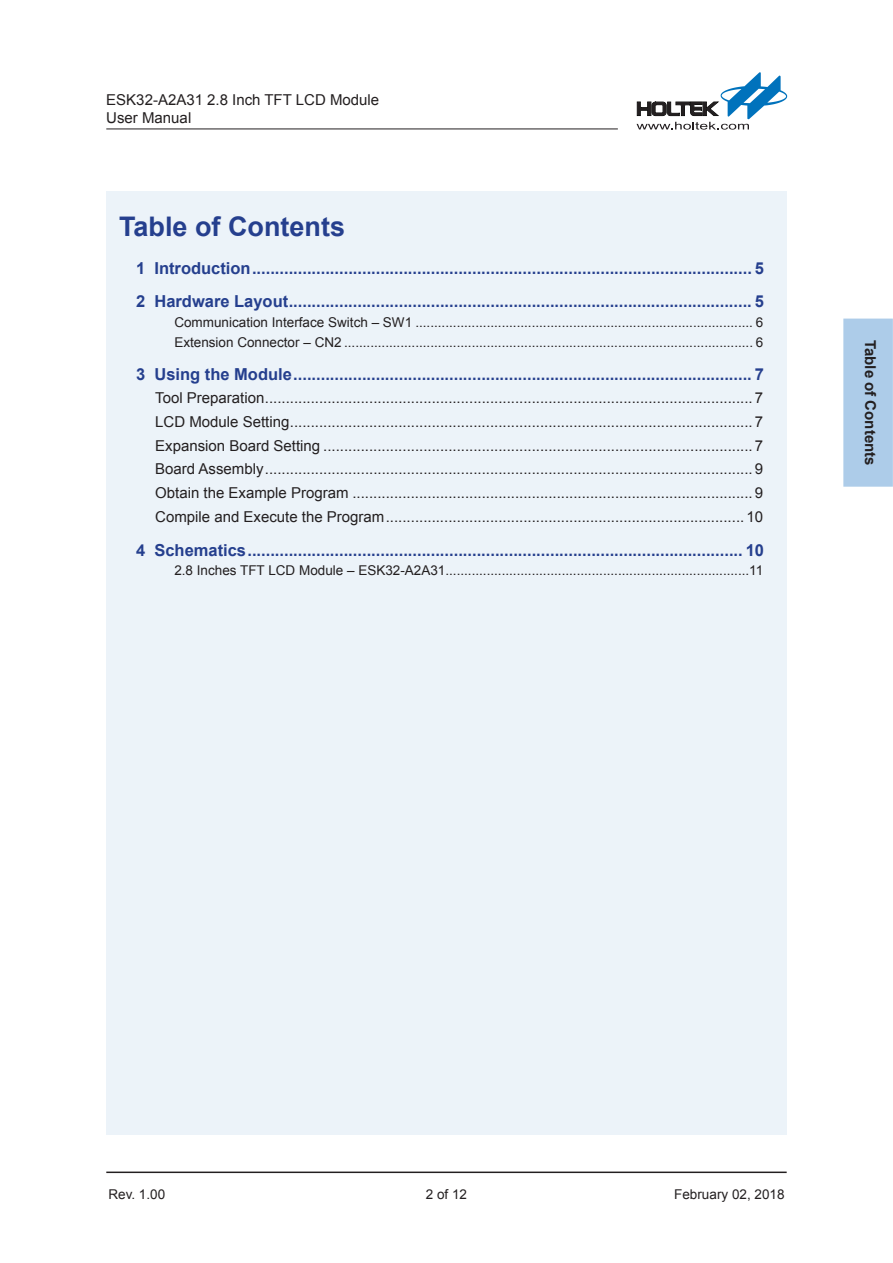
<style>
.page{position:relative;width:893px;height:1263px;background:#fff}
.page>*{position:absolute;margin:0;border:0;box-sizing:border-box;transform-origin:0 0}
.Table_of_Contents{font:700 27px "Arial";color:#253f8e}
.content-1{font:700 16.5px "Arial";color:#253f8e}
.content-2{font:15px "Arial";color:#231f20}
.t1{font:700 15px "Arial";color:#231f20}
.content-3{font:13.5px "Arial";color:#231f20}
</style>
<div class="page">
<svg style="left:636px;top:72px;width:151px;height:58px"></svg>
<hr style="left:106px;top:129px;width:512px;height:1px;background:#231f20">
<hr style="left:106px;top:1171px;width:681px;height:2px;background:#231f20">
<div style="left:843px;top:319px;width:50px;height:168px;background:#adcce9"></div>
<div style="left:106px;top:191px;width:681px;height:944px;background:#ecf3f9"></div>
<p class="content-2" style="left:106px;top:90px;width:274px">ESK32-A2A31 2.8 Inch TFT LCD Module</p>
<p class="content-2" style="left:106px;top:108px;width:87px">User Manual</p>
<p class="Table_of_Contents" style="left:119px;top:208px;width:228px">Table of Contents</p>
<p class="content-1" style="left:136px;top:257px;width:629px">1 Introduction............................................................................................................. 5</p>
<p class="content-1" style="left:136px;top:290px;width:629px">2 Hardware Layout..................................................................................................... 5</p>
<p class="content-3" style="left:174px;top:313px;width:590px">Communication Interface Switch – SW1 .......................................................................................... 6</p>
<p class="content-3" style="left:174px;top:333px;width:590px">Extension Connector – CN2 ............................................................................................................. 6</p>
<p class="content-1" style="left:136px;top:363px;width:629px">3 Using the Module.................................................................................................... 7</p>
<p class="content-2" style="left:155px;top:388px;width:610px">Tool Preparation..................................................................................................................... 7</p>
<p class="content-2" style="left:155px;top:412px;width:610px">LCD Module Setting............................................................................................................... 7</p>
<p class="content-2" style="left:155px;top:436px;width:610px">Expansion Board Setting ....................................................................................................... 7</p>
<p class="content-2" style="left:155px;top:459px;width:610px">Board Assembly..................................................................................................................... 9</p>
<p class="content-2" style="left:155px;top:483px;width:610px">Obtain the Example Program ................................................................................................ 9</p>
<p class="content-2" style="left:155px;top:507px;width:610px">Compile and Execute the Program...................................................................................... 10</p>
<p class="content-1" style="left:136px;top:539px;width:629px">4 Schematics............................................................................................................ 10</p>
<p class="content-3" style="left:174px;top:562px;width:590px">2.8 Inches TFT LCD Module – ESK32-A2A31.................................................................................11</p>
<p class="t1" style="left:880px;top:340px;width:127px;rotate:90deg">Table of Contents</p>
<p class="content-3" style="left:108px;top:1185px;width:58px">Rev. 1.00</p>
<p class="content-3" style="left:426px;top:1185px;width:42px">2 of 12</p>
<p class="content-3" style="left:674px;top:1185px;width:111px">February 02, 2018</p>
</div>
